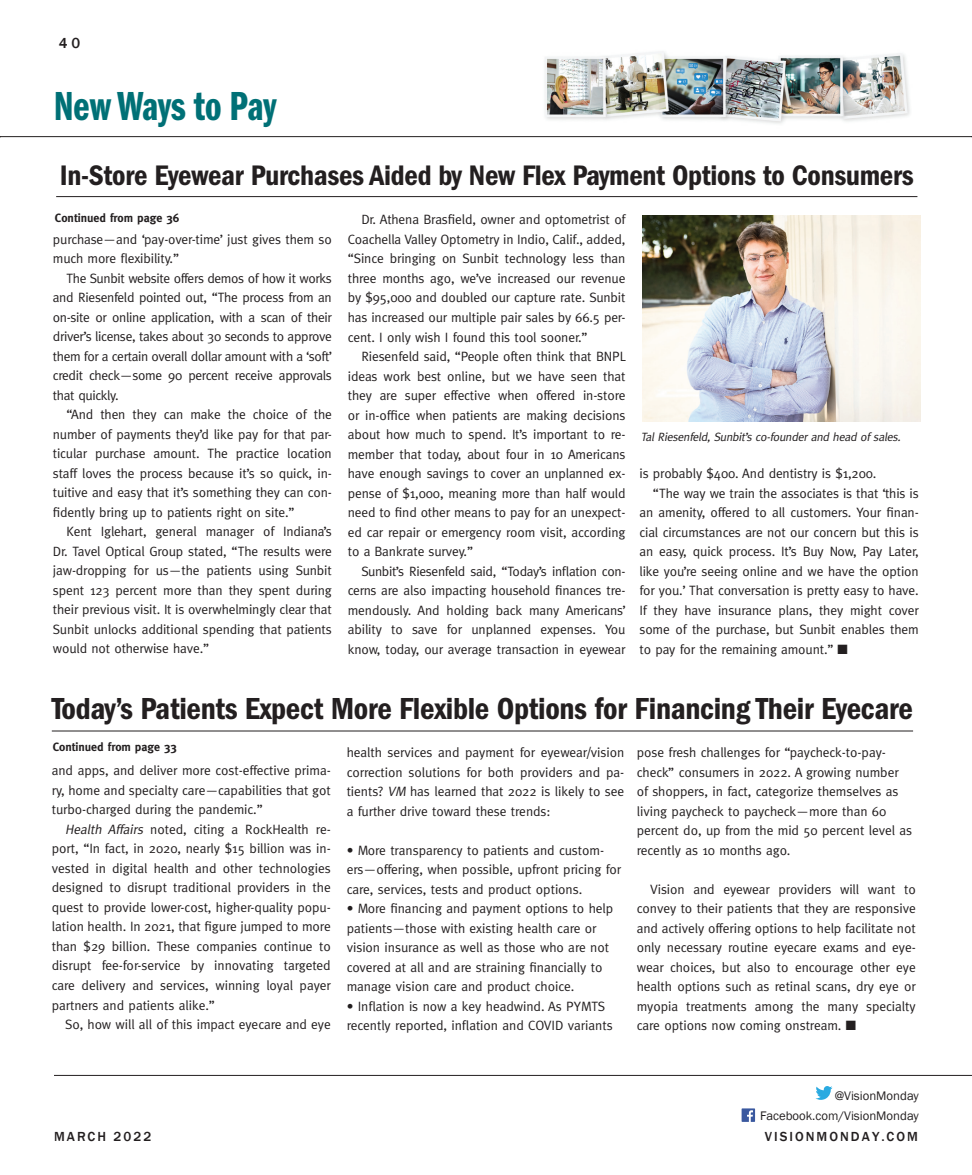
<style>
.page{position:relative;width:972px;height:1175px;background:#fff}
.page>*{position:absolute;margin:0;border:0;box-sizing:border-box;transform-origin:0 0}
.t1{font:42px "Franklin Gothic Demi Cmpr";letter-spacing:-.01em;color:#007076}
.Blue_Tint_Box_Head_2{font:600 condensed 31.5px "Franklin Gothic";letter-spacing:-.01em;color:#231f20}
.Blue_Tint_Box_Head_2-2{font:600 condensed 29.25px "Franklin Gothic";letter-spacing:-.01em;color:#231f20}
.CATEGORY{font:500 15px "Franklin Gothic";color:#231f20}
.t2{font:13.5px/19.5px "Meta";letter-spacing:-.005em;color:#231f20;text-align:justify}
.CATEGORY-2{font:500 13.5px "Franklin Gothic";letter-spacing:.15em;color:#231f20}
.t3{font:12.75px "Franklin Gothic";color:#231f20}
.t4{font:italic 12px "Meta";color:#231f20}
.t5{font:700 12px "Meta";color:#231f20}
.s1{font-style:italic}
</style>
<div class="page">
<hr style="left:54px;top:1075px;width:918px;height:1px;background:#231f20">
<svg style="left:742px;top:1108px;width:13px;height:13px"></svg>
<svg style="left:815px;top:1086px;width:18px;height:13px"></svg>
<hr style="left:0;top:136px;width:972px;height:1px;background:#231f20">
<hr style="left:56px;top:196px;width:861px;height:1px;background:#231f20">
<hr style="left:52px;top:730px;width:861px;height:1px;background:#231f20">
<img style="left:545px;top:51px;width:365px;height:73px">
<img style="left:643px;top:215px;width:277px;height:206px">
<p class="CATEGORY" style="left:59px;top:33px;width:23px">40</p>
<p class="t1" style="left:54px;top:83px;width:224px">New Ways to Pay</p>
<p class="Blue_Tint_Box_Head_2-2" style="left:60px;top:158px;width:855px">In-Store Eyewear Purchases Aided by New Flex Payment Options to Consumers</p>
<p class="t5" style="left:55px;top:211px;width:126px">Continued from page 36</p>
<p class="t2" style="left:348px;top:210px;width:279px;text-indent:14px">Dr. Athena Brasfield, owner and optometrist of Coachella Valley Optometry in Indio, Calif., added, “Since bringing on Sunbit technology less than three months ago, we’ve increased our revenue by $95,000 and doubled our capture rate. Sunbit has increased our multiple pair sales by 66.5 per&shy;cent. I only wish I found this tool sooner.”</p>
<p class="t2" style="left:348px;top:346px;width:280px;text-indent:14px">Riesenfeld said, “People often think that BNPL ideas work best online, but we have seen that they are super effective when offered in-store or in-office when patients are making decisions about how much to spend. It’s important to re&shy;member that today, about four in 10 Americans have enough savings to cover an unplanned ex&shy;pense of $1,000, meaning more than half would need to find other means to pay for an unexpect&shy;ed car repair or emergency room visit, according to a Bankrate survey.”</p>
<p class="t2" style="left:348px;top:561px;width:280px;text-indent:14px">Sunbit’s Riesenfeld said, “Today’s inflation con&shy;cerns are also impacting household finances tre&shy;mendously. And holding back many Americans’ ability to save for unplanned expenses. You know, today, our average transaction in eyewear</p>
<p class="t2" style="left:53px;top:229px;width:280px">purchase—and ‘pay-over-time’ just gives them so much more flexibility.”</p>
<p class="t2" style="left:53px;top:268px;width:281px;text-indent:14px">The Sunbit website offers demos of how it works and Riesenfeld pointed out, “The process from an on-site or online application, with a scan of their driver’s license, takes about 30 seconds to approve them for a certain overall dollar amount with a ‘soft’ credit check—some 90 percent receive approvals that quickly.</p>
<p class="t2" style="left:53px;top:404px;width:281px;text-indent:14px">“And then they can make the choice of the number of payments they’d like pay for that par&shy;ticular purchase amount. The practice location staff loves the process because it’s so quick, in&shy;tuitive and easy that it’s something they can con&shy;fidently bring up to patients right on site.”</p>
<p class="t2" style="left:53px;top:521px;width:281px;text-indent:14px">Kent Iglehart, general manager of Indiana’s Dr. Tavel Optical Group stated, “The results were jaw-dropping for us—the patients using Sunbit spent 123 percent more than they spent during their previous visit. It is overwhelmingly clear that Sunbit unlocks additional spending that patients would not otherwise have.”</p>
<p class="t4" style="left:641px;top:429px;width:264px">Tal Riesenfeld, Sunbit’s co-founder and head of sales.</p>
<p class="t2" style="left:639px;top:463px;width:238px">is probably $400. And dentistry is $1,200.</p>
<p class="t2" style="left:639px;top:483px;width:281px;text-indent:14px">“The way we train the associates is that ‘this is an amenity, offered to all customers. Your finan&shy;cial circumstances are not our concern but this is an easy, quick process. It’s Buy Now, Pay Later, like you’re seeing online and we have the option for you.’ That conversation is pretty easy to have.<br>If they have insurance plans, they might cover some of the purchase, but Sunbit enables them to pay for the remaining amount.” ■</p>
<p class="Blue_Tint_Box_Head_2" style="left:52px;top:690px;width:863px">Today’s Patients Expect More Flexible Options for Financing Their Eyecare</p>
<p class="t5" style="left:53px;top:739px;width:126px">Continued from page 33</p>
<p class="t2" style="left:347px;top:742px;width:279px">health services and payment for eyewear/vision correction solutions for both providers and pa&shy;tients? <span class="s1">VM</span> has learned that 2022 is likely to see a further drive toward these trends:</p>
<p class="t2" style="left:347px;top:840px;width:276px;text-align:left">• More transparency to patients and custom&shy;ers—offering, when possible, upfront pricing for care, services, tests and product options.</p>
<p class="t2" style="left:347px;top:898px;width:268px;text-align:left">• More financing and payment options to help patients—those with existing health care or vision insurance as well as those who are not covered at all and are straining financially to manage vision care and product choice.</p>
<p class="t2" style="left:347px;top:996px;width:268px">• Inflation is now a key headwind. As PYMTS recently reported, inflation and COVID variants</p>
<p class="t2" style="left:637px;top:742px;width:277px;text-align:left">pose fresh challenges for “paycheck-to-pay&shy;check” consumers in 2022. A growing number of shoppers, in fact, categorize themselves as living paycheck to paycheck—more than 60 percent do, up from the mid 50 percent level as recently as 10 months ago.</p>
<p class="t2" style="left:637px;top:879px;width:281px;text-indent:14px">Vision and eyewear providers will want to convey to their patients that they are responsive and actively offering options to help facilitate not only necessary routine eyecare exams and eye&shy;wear choices, but also to encourage other eye health options such as retinal scans, dry eye or myopia treatments among the many specialty care options now coming onstream. ■</p>
<p class="t2" style="left:52px;top:760px;width:281px">and apps, and deliver more cost-effective prima&shy;ry, home and specialty care—capabilities that got turbo-charged during the pandemic.”</p>
<p class="t2" style="left:52px;top:819px;width:281px;text-indent:14px"><span class="s1">Health Affairs</span> noted, citing a RockHealth re&shy;port, “In fact, in 2020, nearly $15 billion was in&shy;vested in digital health and other technologies designed to disrupt traditional providers in the quest to provide lower-cost, higher-quality popu&shy;lation health. In 2021, that figure jumped to more than $29 billion. These companies continue to disrupt fee-for-service by innovating targeted care delivery and services, winning loyal payer partners and patients alike.”</p>
<p class="t2" style="left:65px;top:1014px;width:267px">So, how will all of this impact eyecare and eye</p>
<p class="t3" style="left:835px;top:1087px;width:86px">@VisionMonday</p>
<p class="t3" style="left:760px;top:1107px;width:160px">Facebook.com/VisionMonday</p>
<p class="CATEGORY-2" style="left:54px;top:1128px;width:99px">MARCH 2022</p>
<p class="CATEGORY-2" style="left:765px;top:1128px;width:155px">VISIONMONDAY.COM</p>
</div>
